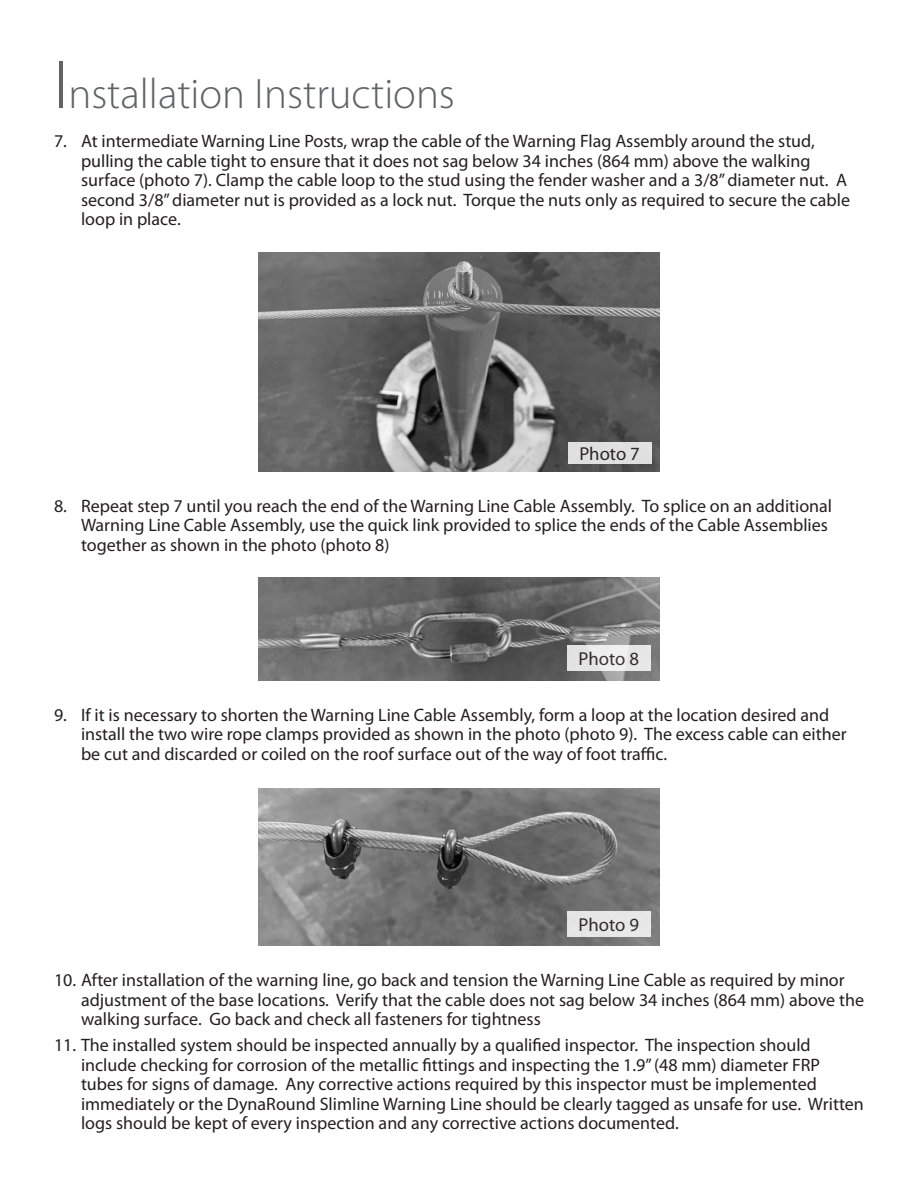
<style>
.page{position:relative;width:918px;height:1188px;background:#fff}
.page>*{position:absolute;margin:0;border:0;box-sizing:border-box;transform-origin:0 0}
.Installation_Page_Ti{font:300 42.75px "Myriad Pro";color:#616365}
.t1{font:18.75px "Myriad Pro";color:#231f20}
.t2{font:18px/19.5px "Myriad Pro";color:#231f20}
.s1{font-size:68.4px}
</style>
<div class="page">
<img style="left:258px;top:252px;width:402px;height:219px">
<div style="left:568px;top:443px;width:83px;height:21px;background:#e0e0e0"></div>
<img style="left:258px;top:578px;width:402px;height:102px">
<div style="left:567px;top:645px;width:83px;height:26px;background:#e7e7e7"></div>
<img style="left:258px;top:788px;width:402px;height:158px">
<div style="left:567px;top:911px;width:83px;height:25px;background:#e7e7e7"></div>
<p class="Installation_Page_Ti" style="left:54px;top:70px;width:402px"><span class="s1">I</span>nstallation Instructions</p>
<p class="t2" style="left:81px;top:131px;width:771px;text-indent:-27px">7. At intermediate Warning Line Posts, wrap the cable of the Warning Flag Assembly around the stud, pulling the cable tight to ensure that it does not sag below 34 inches (864 mm) above the walking surface (photo 7). Clamp the cable loop to the stud using the fender washer and a 3/8” diameter nut. A second 3/8” diameter nut is provided as a lock nut. Torque the nuts only as required to secure the cable loop in place.</p>
<p class="t1" style="left:579px;top:443px;width:62px">Photo 7</p>
<p class="t2" style="left:81px;top:495px;width:753px;text-indent:-27px">8. Repeat step 7 until you reach the end of the Warning Line Cable Assembly. To splice on an additional<br>Warning Line Cable Assembly, use the quick link provided to splice the ends of the Cable Assemblies together as shown in the photo (photo 8)</p>
<p class="t1" style="left:579px;top:647px;width:62px">Photo 8</p>
<p class="t2" style="left:81px;top:705px;width:767px;text-indent:-27px">9. If it is necessary to shorten the Warning Line Cable Assembly, form a loop at the location desired and install the two wire rope clamps provided as shown in the photo (photo 9). The excess cable can either be cut and discarded or coiled on the roof surface out of the way of foot traffic.</p>
<p class="t1" style="left:579px;top:913px;width:62px">Photo 9</p>
<p class="t2" style="left:81px;top:970px;width:785px;text-indent:-27px">10. After installation of the warning line, go back and tension the Warning Line Cable as required by minor adjustment of the base locations. Verify that the cable does not sag below 34 inches (864 mm) above the walking surface. Go back and check all fasteners for tightness</p>
<p class="t2" style="left:81px;top:1035px;width:784px;text-indent:-27px">11. The installed system should be inspected annually by a qualified inspector. The inspection should include checking for corrosion of the metallic fittings and inspecting the 1.9” (48 mm) diameter FRP tubes for signs of damage. Any corrective actions required by this inspector must be implemented immediately or the DynaRound Slimline Warning Line should be clearly tagged as unsafe for use. Written logs should be kept of every inspection and any corrective actions documented.</p>
</div>
